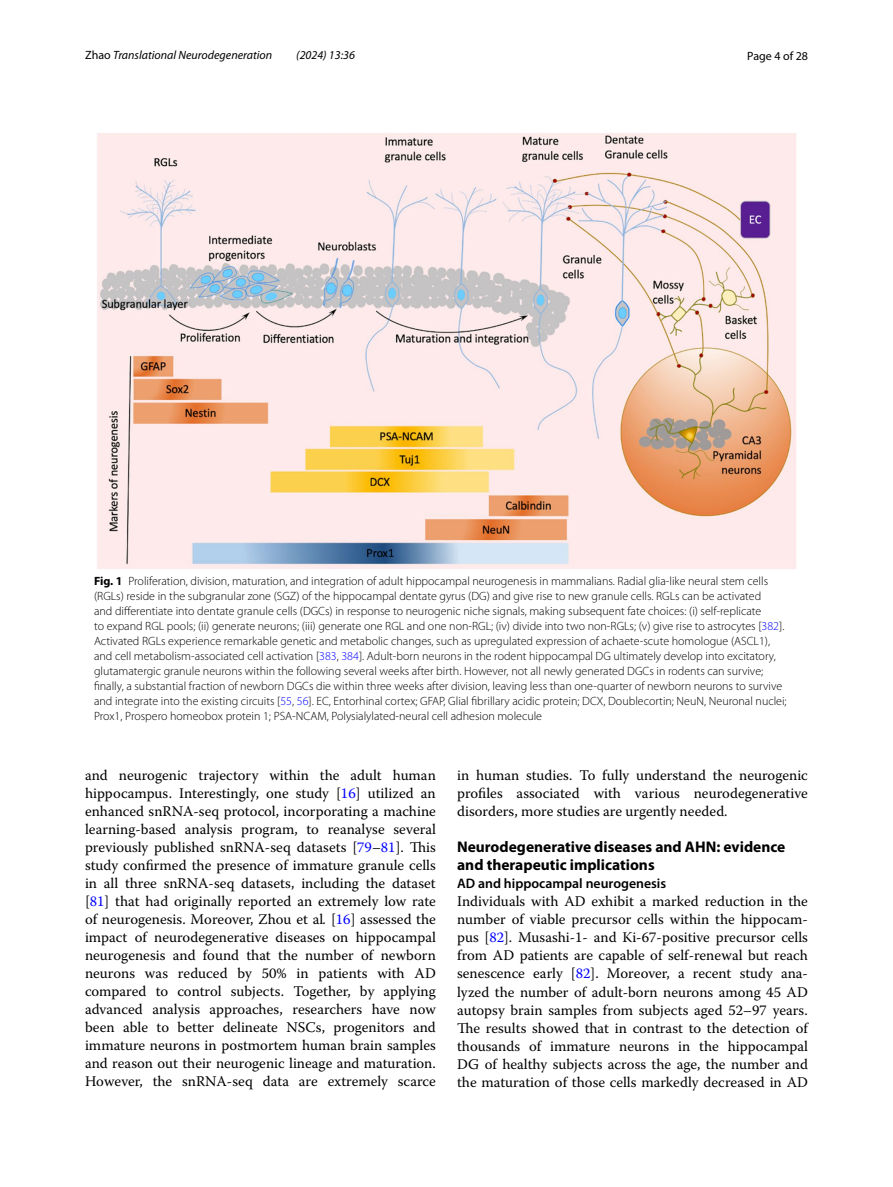
<style>
.page{position:relative;width:893px;height:1187px;background:#fff}
.page>*{position:absolute;margin:0;border:0;box-sizing:border-box;transform-origin:0 0}
.t1{font:700 15.45px/18px "Myriad Pro";color:#000}
.t2{font:14.7px/18px "Warnock Pro";color:#000;text-align:justify}
.t3{font:600 13.8px "Myriad Pro";color:#000}
.t4{font:300 12px/15px "Myriad Pro";color:#000}
.t5{font:italic 12px "Myriad Pro";color:#000}
.t6{font:12px "Myriad Pro";color:#000}
.s1{font-style:normal}
.s2{font-weight:700}
.s3{color:#00f}
.s4{font-style:italic}
</style>
<div class="page">
<img style="left:97px;top:133px;width:700px;height:436px">
<p class="t5" style="left:85px;top:48px;width:189px"><span class="s1">Zhao</span> Translational Neurodegeneration</p>
<p class="t5" style="left:296px;top:48px;width:60px">(2024) 13:36</p>
<p class="t6" style="left:747px;top:48px;width:62px">Page 4 of 28</p>
<p class="t4" style="left:94px;top:573px;width:694px"><span class="s2">Fig. 1</span> Proliferation, division, maturation, and integration of adult hippocampal neurogenesis in mammalians. Radial glia-like neural stem cells (RGLs) reside in the subgranular zone (SGZ) of the hippocampal dentate gyrus (DG) and give rise to new granule cells. RGLs can be activated<br>and differentiate into dentate granule cells (DGCs) in response to neurogenic niche signals, making subsequent fate choices: (i) self-replicate<br>to expand RGL pools; (ii) generate neurons; (iii) generate one RGL and one non-RGL; (iv) divide into two non-RGLs; (v) give rise to astrocytes [<span class="s3">382</span>].<br>Activated RGLs experience remarkable genetic and metabolic changes, such as upregulated expression of achaete-scute homologue (ASCL1), and cell metabolism-associated cell activation [<span class="s3">383</span>, <span class="s3">384</span>]. Adult-born neurons in the rodent hippocampal DG ultimately develop into excitatory, glutamatergic granule neurons within the following several weeks after birth. However, not all newly generated DGCs in rodents can survive; finally, a substantial fraction of newborn DGCs die within three weeks after division, leaving less than one-quarter of newborn neurons to survive and integrate into the existing circuits [<span class="s3">55</span>, <span class="s3">56</span>]. EC, Entorhinal cortex; GFAP, Glial fibrillary acidic protein; DCX, Doublecortin; NeuN, Neuronal nuclei; Prox1, Prospero homeobox protein 1; PSA-NCAM, Polysialylated-neural cell adhesion molecule</p>
<p class="t2" style="left:85px;top:766px;width:352px">and neurogenic trajectory within the adult human hippocampus. Interestingly, one study [<span class="s3">16</span>] utilized an enhanced snRNA-seq protocol, incorporating a machine learning-based analysis program, to reanalyse several previously published snRNA-seq datasets [<span class="s3">79</span>–<span class="s3">81</span>]. This study confirmed the presence of immature granule cells in all three snRNA-seq datasets, including the dataset [<span class="s3">81</span>] that had originally reported an extremely low rate of neurogenesis. Moreover, Zhou et al<span class="s4">.</span> [<span class="s3">16</span>] assessed the impact of neurodegenerative diseases on hippocampal neurogenesis and found that the number of newborn neurons was reduced by 50% in patients with AD compared to control subjects. Together, by applying advanced analysis approaches, researchers have now been able to better delineate NSCs, progenitors and immature neurons in postmortem human brain samples and reason out their neurogenic lineage and maturation.<br>However, the snRNA-seq data are extremely scarce</p>
<p class="t2" style="left:457px;top:766px;width:352px">in human studies. To fully understand the neurogenic profiles associated with various neurodegenerative disorders, more studies are urgently needed.</p>
<p class="t1" style="left:457px;top:837px;width:330px">Neurodegenerative diseases and AHN: evidence and therapeutic implications</p>
<p class="t3" style="left:457px;top:875px;width:211px">AD and hippocampal neurogenesis</p>
<p class="t2" style="left:457px;top:892px;width:352px">Individuals with AD exhibit a marked reduction in the number of viable precursor cells within the hippocam&shy;pus [<span class="s3">82</span>]. Musashi-1- and Ki-67-positive precursor cells from AD patients are capable of self-renewal but reach senescence early [<span class="s3">82</span>]. Moreover, a recent study ana&shy;lyzed the number of adult-born neurons among 45 AD autopsy brain samples from subjects aged 52–97 years.<br>The results showed that in contrast to the detection of thousands of immature neurons in the hippocampal DG of healthy subjects across the age, the number and the maturation of those cells markedly decreased in AD</p>
</div>
